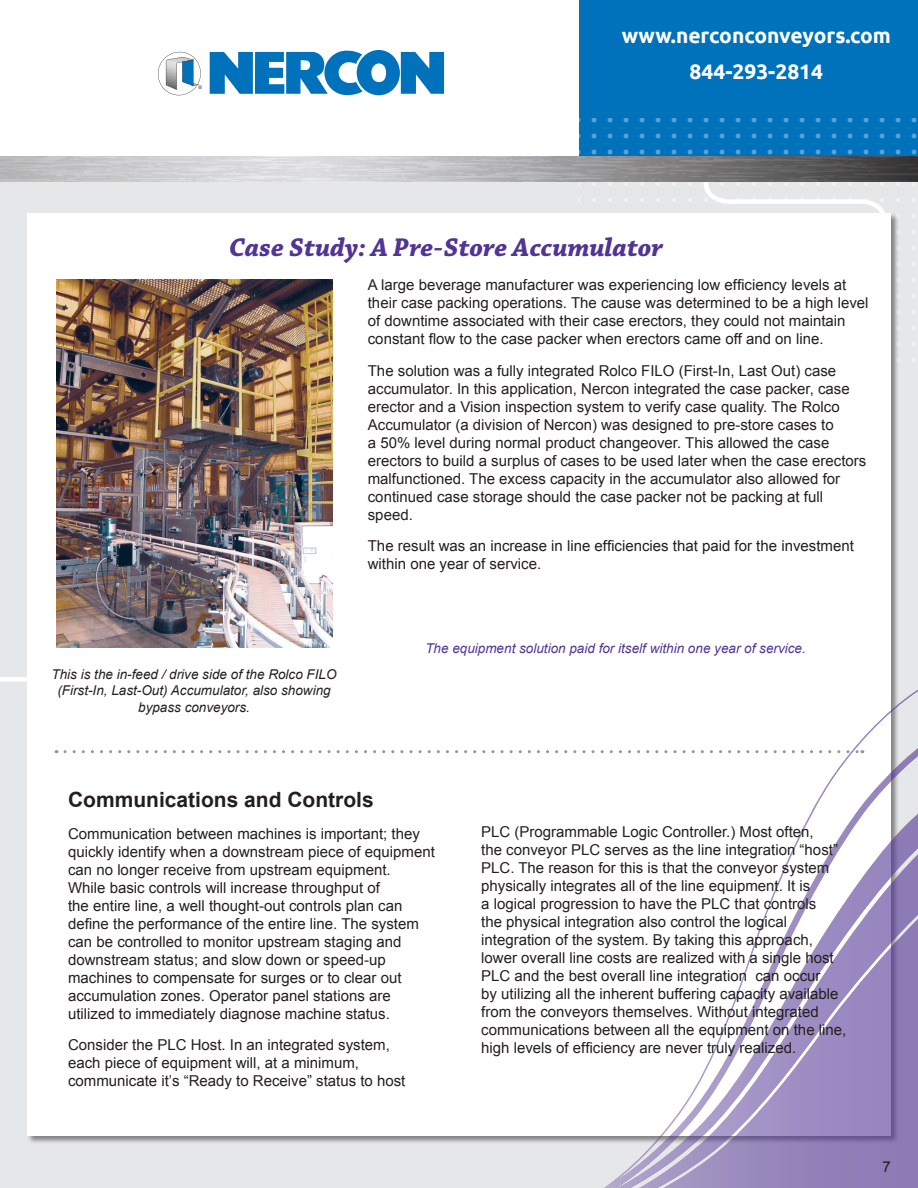
<style>
.page{position:relative;width:918px;height:1188px;background:#fff}
.page>*{position:absolute;margin:0;border:0;box-sizing:border-box;transform-origin:0 0}
.Colored_Page_Heading{font:italic 700 27px "Chaparral Pro";color:#523495}
.t1{font:700 21px/35.4px "Ubuntu";color:#fff;text-align:center}
.Page_Heading{font:700 21px "Arial";color:#231f20}
.Body_Copy{font:15px/18px "Arial";color:#231f20}
.Photo_Captions{font:italic 13.5px/16.5px "Arial";color:#231f20;text-align:center}
.Purple_Photo_Caption{font:italic 13.5px "Arial";color:#523495}
</style>
<div class="page">
<div style="left:579px;top:0;width:339px;height:162px;background:#0072bc"></div>
<div style="left:0;top:166px;width:918px;height:1022px;background:#e6e7e9"></div>
<svg style="left:579px;top:119px;width:338px;height:94px"></svg>
<svg style="left:210px;top:50px;width:234px;height:45px"></svg>
<svg style="left:158px;top:52px;width:44px;height:43px"></svg>
<img style="left:1px;top:156px;width:917px;height:26px">
<div style="left:27px;top:213px;width:864px;height:922px;background:#fff"></div>
<svg style="left:578px;top:681px;width:340px;height:507px"></svg>
<svg style="left:612px;top:842px;width:306px;height:346px"></svg>
<svg style="left:636px;top:906px;width:282px;height:282px"></svg>
<svg style="left:65px;top:750px;width:798px;height:3px"></svg>
<img style="left:56px;top:279px;width:277px;height:369px">
<h2 class="t1" style="left:622px;top:18px;width:271px">www.nerconconveyors.com<br>844-293-2814</h2>
<p class="Colored_Page_Heading" style="left:229px;top:232px;width:436px">Case Study: A Pre-Store Accumulator</p>
<p class="Body_Copy" style="left:368px;top:276px;width:502px">A large beverage manufacturer was experiencing low efficiency levels at their case packing operations. The cause was determined to be a high level of downtime associated with their case erectors, they could not maintain constant flow to the case packer when erectors came off and on line.</p>
<p class="Body_Copy" style="left:368px;top:362px;width:500px">The solution was a fully integrated Rolco FILO (First-In, Last Out) case accumulator. In this application, Nercon integrated the case packer, case erector and a Vision inspection system to verify case quality. The Rolco Accumulator (a division of Nercon) was designed to pre-store cases to<br>a 50% level during normal product changeover. This allowed the case erectors to build a surplus of cases to be used later when the case erectors malfunctioned. The excess capacity in the accumulator also allowed for continued case storage should the case packer not be packing at full speed.</p>
<p class="Body_Copy" style="left:368px;top:537px;width:488px">The result was an increase in line efficiencies that paid for the investment within one year of service.</p>
<p class="Photo_Captions" style="left:52px;top:666px;width:287px">This is the in-feed / drive side of the Rolco FILO (First-In, Last-Out) Accumulator, also showing bypass conveyors.</p>
<p class="Page_Heading" style="left:68px;top:785px;width:307px">Communications and Controls</p>
<p class="Purple_Photo_Caption" style="left:425px;top:639px;width:382px">The equipment solution paid for itself within one year of service.</p>
<p class="Body_Copy" style="left:68px;top:825px;width:368px">Communication between machines is important; they quickly identify when a downstream piece of equipment can no longer receive from upstream equipment.<br>While basic controls will increase throughput of<br>the entire line, a well thought-out controls plan can define the performance of the entire line. The system can be controlled to monitor upstream staging and downstream status; and slow down or speed-up machines to compensate for surges or to clear out accumulation zones. Operator panel stations are utilized to immediately diagnose machine status.</p>
<p class="Body_Copy" style="left:68px;top:1036px;width:339px">Consider the PLC Host. In an integrated system, each piece of equipment will, at a minimum, communicate it’s “Ready to Receive” status to host</p>
<p class="Body_Copy" style="left:481px;top:823px;width:367px">PLC (Programmable Logic Controller.) Most often,<br>the conveyor PLC serves as the line integration “host” PLC. The reason for this is that the conveyor system physically integrates all of the line equipment. It is<br>a logical progression to have the PLC that controls<br>the physical integration also control the logical integration of the system. By taking this approach, lower overall line costs are realized with a single host PLC and the best overall line integration can occur<br>by utilizing all the inherent buffering capacity available from the conveyors themselves. Without integrated communications between all the equipment on the line, high levels of efficiency are never truly realized.</p>
<p class="Body_Copy" style="left:883px;top:1158px;width:10px">7</p>
</div>
